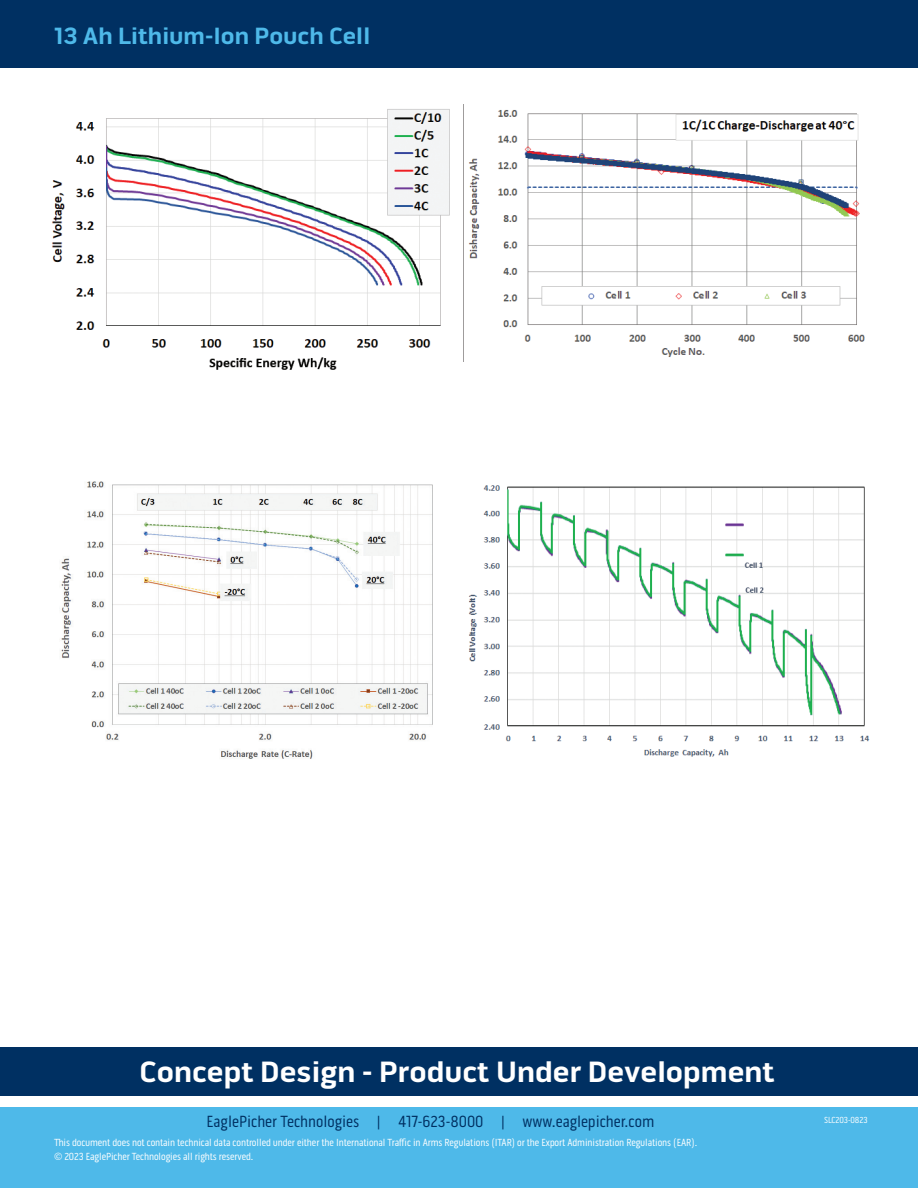
<style>
.page{position:relative;width:918px;height:1188px;background:#fff}
.page>*{position:absolute;margin:0;border:0;box-sizing:border-box;transform-origin:0 0}
.t1{font:700 30px "Pill Gothic 600 mg";color:#fff}
.t2{font:700 24px "Pill Gothic 600 mg";color:#4eb9e9}
.t3{font:16.5px "Pill Gothic 300 mg";color:#003062}
.t4{font:10.5px "Pill Gothic 300 mg";letter-spacing:-.01em;color:#fff}
.t5{font:9px "Pill Gothic 300 mg";letter-spacing:-.01em;color:#fff}
</style>
<div class="page">
<div style="left:0;top:1047px;width:918px;height:49px;background:#003062"></div>
<div style="left:0;top:1107px;width:918px;height:81px;background:#4eb9e9"></div>
<div style="left:0;top:0;width:918px;height:68px;background:#003062"></div>
<img style="left:61px;top:481px;width:372px;height:278px">
<img style="left:51px;top:109px;width:399px;height:261px">
<img style="left:468px;top:110px;width:397px;height:247px">
<img style="left:468px;top:485px;width:402px;height:272px">
<p class="t2" style="left:54px;top:22px;width:318px">13 Ah Lithium-Ion Pouch Cell</p>
<p class="t1" style="left:140px;top:1054px;width:637px">Concept Design - Product Under Development</p>
<p class="t3" style="left:206px;top:1112px;width:449px">EaglePicher Technologies | 417-623-8000 | www.eaglepicher.com</p>
<p class="t4" style="left:54px;top:1137px;width:645px">This document does not contain technical data controlled under either the International Traffic in Arms Regulations (ITAR) or the Export Administration Regulations (EAR).</p>
<p class="t4" style="left:54px;top:1150px;width:201px">© 2023 EaglePicher Technologies all rights reserved.</p>
<p class="t5" style="left:824px;top:1114px;width:45px">SLC203-0823</p>
</div>
